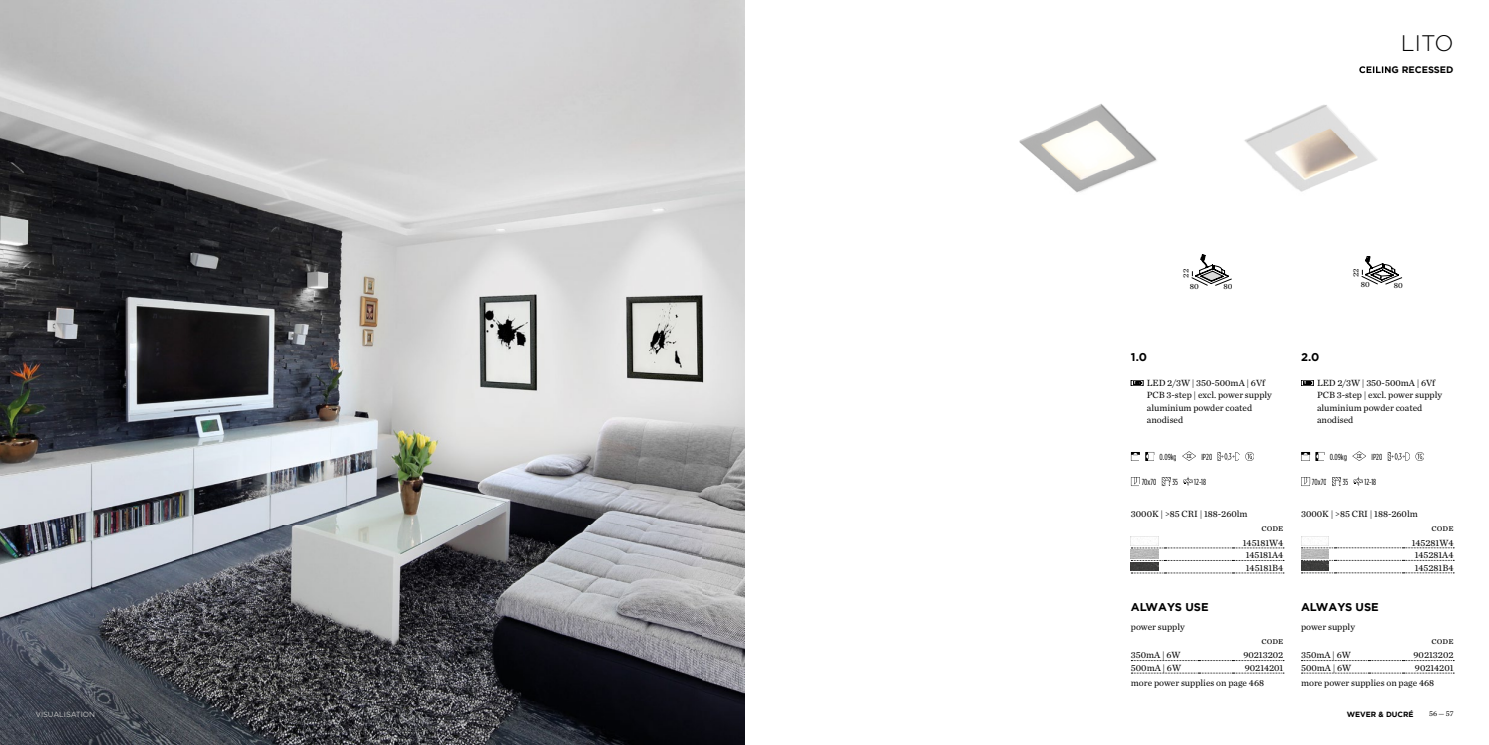
<style>
.page{position:relative;width:1489px;height:745px;background:#fff}
.page>*{position:absolute;margin:0;border:0;box-sizing:border-box;transform-origin:0 0}
.t1{font:300 22.5px "Gotham";color:#000}
.t2{font:700 11.25px "Gotham";color:#000}
.t3{font:9.38px/12.5px "Chronicle Text G1";color:#000}
.t4{font:700 9.38px "Gotham";color:#000}
.t5{font:8.75px "Gotham Condensed";color:#000}
.t6{font:8.12px "Chronicle Text G1";color:#000}
.t7{font:7.5px "Gotham HTF";letter-spacing:-.005em;color:#c6c6c6}
.t8{font:700 7.5px "Gotham";color:#000}
.t9{font:7.5px "Chronicle Text G1";color:#000}
</style>
<div class="page">
<svg style="left:1191px;top:254px;width:40px;height:31px"></svg>
<div style="left:1130px;top:380px;width:13px;height:5px;border:1px solid #000"></div>
<svg style="left:1130px;top:452px;width:25px;height:8px"></svg>
<svg style="left:1182px;top:451px;width:14px;height:9px"></svg>
<svg style="left:1217px;top:452px;width:37px;height:8px"></svg>
<svg style="left:1130px;top:477px;width:10px;height:8px"></svg>
<svg style="left:1161px;top:477px;width:10px;height:8px"></svg>
<svg style="left:1183px;top:476px;width:10px;height:9px"></svg>
<svg style="left:1131px;top:672px;width:152px;height:1px"></svg>
<svg style="left:1301px;top:672px;width:152px;height:1px"></svg>
<svg style="left:1361px;top:256px;width:41px;height:28px"></svg>
<div style="left:1300px;top:380px;width:13px;height:5px;border:1px solid #000"></div>
<svg style="left:1301px;top:452px;width:24px;height:8px"></svg>
<svg style="left:1352px;top:451px;width:14px;height:9px"></svg>
<svg style="left:1387px;top:452px;width:37px;height:8px"></svg>
<svg style="left:1301px;top:477px;width:10px;height:8px"></svg>
<svg style="left:1332px;top:477px;width:9px;height:8px"></svg>
<svg style="left:1353px;top:476px;width:10px;height:9px"></svg>
<img style="left:0;top:0;width:744px;height:744px">
<img style="left:1244px;top:73px;width:134px;height:119px">
<img style="left:1359px;top:66px;width:27px;height:7px">
<img style="left:1019px;top:104px;width:138px;height:89px">
<img style="left:1130px;top:536px;width:28px;height:9px">
<svg style="left:1131px;top:547px;width:152px;height:1px"></svg>
<img style="left:1130px;top:549px;width:28px;height:9px">
<img style="left:1130px;top:562px;width:28px;height:8px">
<svg style="left:1131px;top:572px;width:152px;height:1px"></svg>
<img style="left:1301px;top:536px;width:27px;height:9px">
<svg style="left:1301px;top:547px;width:152px;height:1px"></svg>
<img style="left:1301px;top:549px;width:27px;height:9px">
<svg style="left:1301px;top:559px;width:151px;height:1px"></svg>
<img style="left:1301px;top:561px;width:27px;height:9px">
<svg style="left:1301px;top:572px;width:152px;height:1px"></svg>
<p class="t7" style="left:35px;top:709px;width:61px">VISUALISATION</p>
<h1 class="t1" style="left:1400px;top:31px;width:54px">LITO</h1>
<p class="t4" style="left:1358px;top:63px;width:96px">CEILING RECESSED</p>
<p class="t2" style="left:1130px;top:349px;width:17px">1.0</p>
<p class="t6" style="left:1179px;top:277px;width:10px;rotate:-90deg">22</p>
<p class="t6" style="left:1189px;top:279px;width:10px">80</p>
<p class="t6" style="left:1223px;top:280px;width:10px">80</p>
<p class="t2" style="left:1300px;top:349px;width:20px">2.0</p>
<p class="t6" style="left:1349px;top:277px;width:10px;rotate:-90deg">22</p>
<p class="t6" style="left:1360px;top:278px;width:10px">80</p>
<p class="t6" style="left:1393px;top:279px;width:10px">80</p>
<p class="t3" style="left:1146px;top:376px;width:120px">LED 2/3W | 350-500mA | 6Vf</p>
<p class="t3" style="left:1316px;top:376px;width:120px">LED 2/3W | 350-500mA | 6Vf</p>
<p class="t3" style="left:1146px;top:388px;width:126px">PCB 3-step | excl. power supply</p>
<p class="t3" style="left:1316px;top:388px;width:126px">PCB 3-step | excl. power supply</p>
<p class="t3" style="left:1146px;top:401px;width:107px">aluminium powder coated anodised</p>
<p class="t3" style="left:1316px;top:401px;width:107px">aluminium powder coated anodised</p>
<p class="t5" style="left:1159px;top:451px;width:19px">0.09kg</p>
<p class="t5" style="left:1201px;top:451px;width:12px">IP20</p>
<p class="t5" style="left:1141px;top:476px;width:16px">70 x70</p>
<p class="t5" style="left:1172px;top:476px;width:7px">35</p>
<p class="t5" style="left:1194px;top:476px;width:13px">12 -18</p>
<p class="t3" style="left:1130px;top:507px;width:118px">3000K | &gt;85 CRI | 188-260lm</p>
<p class="t5" style="left:1329px;top:451px;width:19px">0.09kg</p>
<p class="t5" style="left:1371px;top:451px;width:12px">IP20</p>
<p class="t5" style="left:1311px;top:476px;width:16px">70 x70</p>
<p class="t5" style="left:1342px;top:476px;width:7px">35</p>
<p class="t5" style="left:1364px;top:476px;width:13px">12 -18</p>
<p class="t3" style="left:1300px;top:507px;width:118px">3000K | &gt;85 CRI | 188-260lm</p>
<p class="t2" style="left:1130px;top:599px;width:79px">ALWAYS USE</p>
<p class="t3" style="left:1242px;top:519px;width:42px;line-height:14.8px;text-align:right">code<br>145181W4</p>
<p class="t3" style="left:1245px;top:548px;width:39px">145181A4<br>145181B4</p>
<p class="t2" style="left:1300px;top:599px;width:79px">ALWAYS USE</p>
<p class="t3" style="left:1130px;top:619px;width:55px">power supply</p>
<p class="t3" style="left:1300px;top:619px;width:55px">power supply</p>
<p class="t3" style="left:1261px;top:633px;width:23px">code</p>
<p class="t3" style="left:1411px;top:519px;width:43px;line-height:14.8px;text-align:right">code<br>145281W4</p>
<p class="t3" style="left:1414px;top:548px;width:40px">145281A4<br>145281B4</p>
<p class="t3" style="left:1431px;top:633px;width:23px">code</p>
<p class="t3" style="left:1130px;top:648px;width:51px">350mA | 6W</p>
<p class="t3" style="left:1243px;top:648px;width:41px">90213202</p>
<p class="t3" style="left:1130px;top:660px;width:52px">500mA | 6W</p>
<p class="t3" style="left:1244px;top:660px;width:40px">90214201</p>
<p class="t3" style="left:1300px;top:648px;width:51px">350mA | 6W</p>
<p class="t3" style="left:1413px;top:648px;width:41px">90213202</p>
<p class="t3" style="left:1300px;top:660px;width:52px">500mA | 6W</p>
<p class="t3" style="left:1414px;top:660px;width:40px">90214201</p>
<p class="t3" style="left:1130px;top:676px;width:135px">more power supplies on page 468</p>
<p class="t3" style="left:1300px;top:676px;width:135px">more power supplies on page 468</p>
<p class="t8" style="left:1346px;top:708px;width:68px">WEVER &amp; DUCRÉ</p>
<p class="t9" style="left:1428px;top:707px;width:26px">56 — 57</p>
</div>
